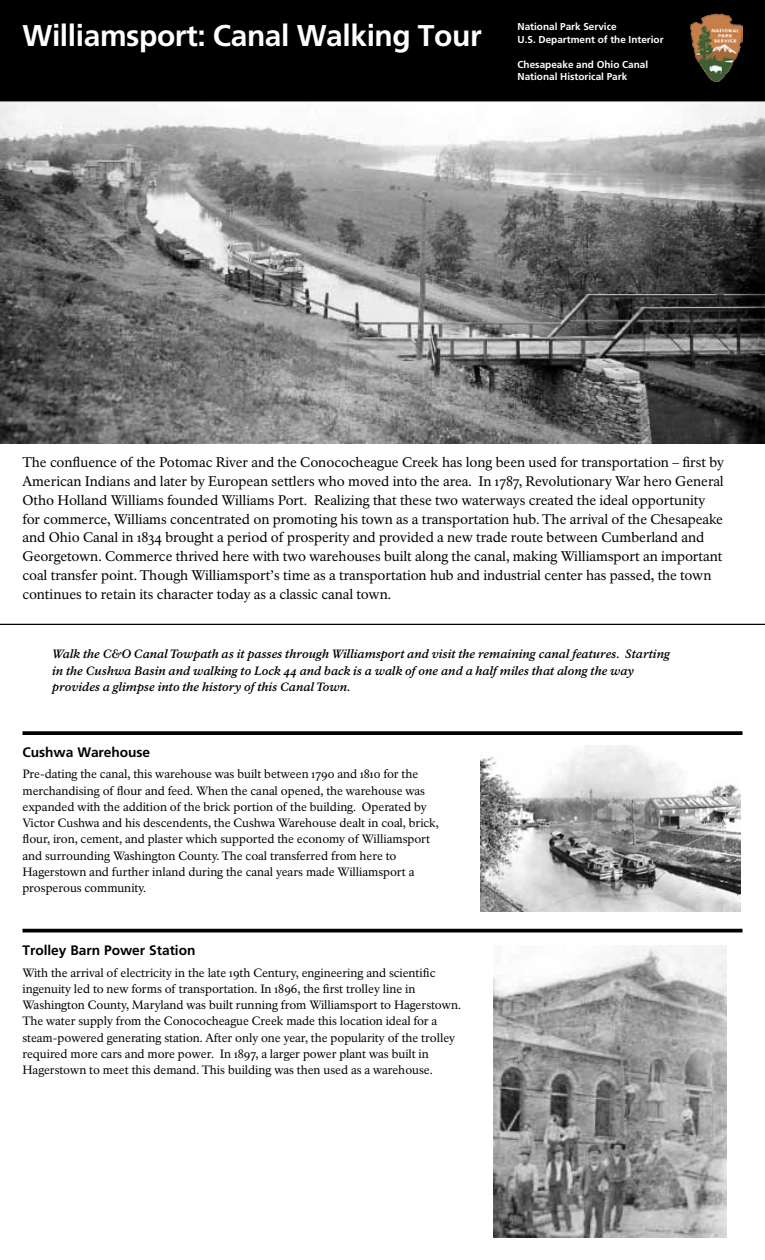
<style>
.page{position:relative;width:765px;height:1260px;background:#fff}
.page>*{position:absolute;margin:0;border:0;box-sizing:border-box;transform-origin:0 0}
.t1{font:700 30px "Frutiger LT Std";letter-spacing:-.015em;color:#fff}
.t2{font:13.75px/18.8px "NPS Rawlinson OT Old";letter-spacing:-.005em;color:#000}
.t3{font:700 13.75px "Frutiger LT Std";letter-spacing:-.005em;color:#000}
.t4{font:11.88px/16.2px "NPS Rawlinson OT Old";letter-spacing:-.005em;color:#000}
.t5{font:italic 700 11.88px/16.2px "NPS Rawlinson OT Old";color:#000}
.t6{font:700 10px/12.5px "Frutiger LT Std";color:#fff}
</style>
<div class="page">
<hr style="left:0;top:624px;width:765px;height:1px;background:#000">
<svg style="left:22px;top:731px;width:720px;height:4px;background:#0f0f0f"></svg>
<hr style="left:22px;top:929px;width:720px;height:3px;background:#000">
<img style="left:494px;top:945px;width:233px;height:293px">
<img style="left:480px;top:746px;width:260px;height:165px">
<img style="left:0;top:101px;width:765px;height:343px">
<div style="left:0;top:0;width:765px;height:101px;background:#000"></div>
<img style="left:691px;top:14px;width:51px;height:67px">
<h1 class="t1" style="left:22px;top:18px;width:461px">Williamsport: Canal Walking Tour</h1>
<p class="t6" style="left:518px;top:21px;width:148px">National Park Service<br>U.S. Department of the Interior</p>
<p class="t6" style="left:518px;top:58px;width:132px">Chesapeake and Ohio Canal<br>National Historical Park</p>
<p class="t2" style="left:22px;top:453px;width:703px">The confluence of the Potomac River and the Conococheague Creek has long been used for transportation – first by American Indians and later by European settlers who moved into the area. In 1787, Revolutionary War hero General Otho Holland Williams founded Williams Port. Realizing that these two waterways created the ideal opportunity for commerce, Williams concentrated on promoting his town as a transportation hub. The arrival of the Chesapeake and Ohio Canal in 1834 brought a period of prosperity and provided a new trade route between Cumberland and Georgetown. Commerce thrived here with two warehouses built along the canal, making Williamsport an important coal transfer point. Though Williamsport’s time as a transportation hub and industrial center has passed, the town continues to retain its character today as a classic canal town.</p>
<p class="t5" style="left:52px;top:647px;width:620px">Walk the C&amp;O Canal Towpath as it passes through Williamsport and visit the remaining canal features. Starting in the Cushwa Basin and walking to Lock 44 and back is a walk of one and a half miles that along the way provides a glimpse into the history of this Canal Town.</p>
<p class="t3" style="left:22px;top:744px;width:129px">Cushwa Warehouse</p>
<p class="t4" style="left:22px;top:766px;width:418px">Pre-dating the canal, this warehouse was built between 1790 and 1810 for the merchandising of flour and feed. When the canal opened, the warehouse was expanded with the addition of the brick portion of the building. Operated by Victor Cushwa and his descendents, the Cushwa Warehouse dealt in coal, brick, flour, iron, cement, and plaster which supported the economy of Williamsport and surrounding Washington County. The coal transferred from here to Hagerstown and further inland during the canal years made Williamsport a prosperous community.</p>
<p class="t3" style="left:22px;top:942px;width:174px">Trolley Barn Power Station</p>
<p class="t4" style="left:22px;top:964px;width:440px">With the arrival of electricity in the late 19th Century, engineering and scientific ingenuity led to new forms of transportation. In 1896, the first trolley line in Washington County, Maryland was built running from Williamsport to Hagerstown.<br>The water supply from the Conococheague Creek made this location ideal for a steam-powered generating station. After only one year, the popularity of the trolley required more cars and more power. In 1897, a larger power plant was built in Hagerstown to meet this demand. This building was then used as a warehouse.</p>
</div>
